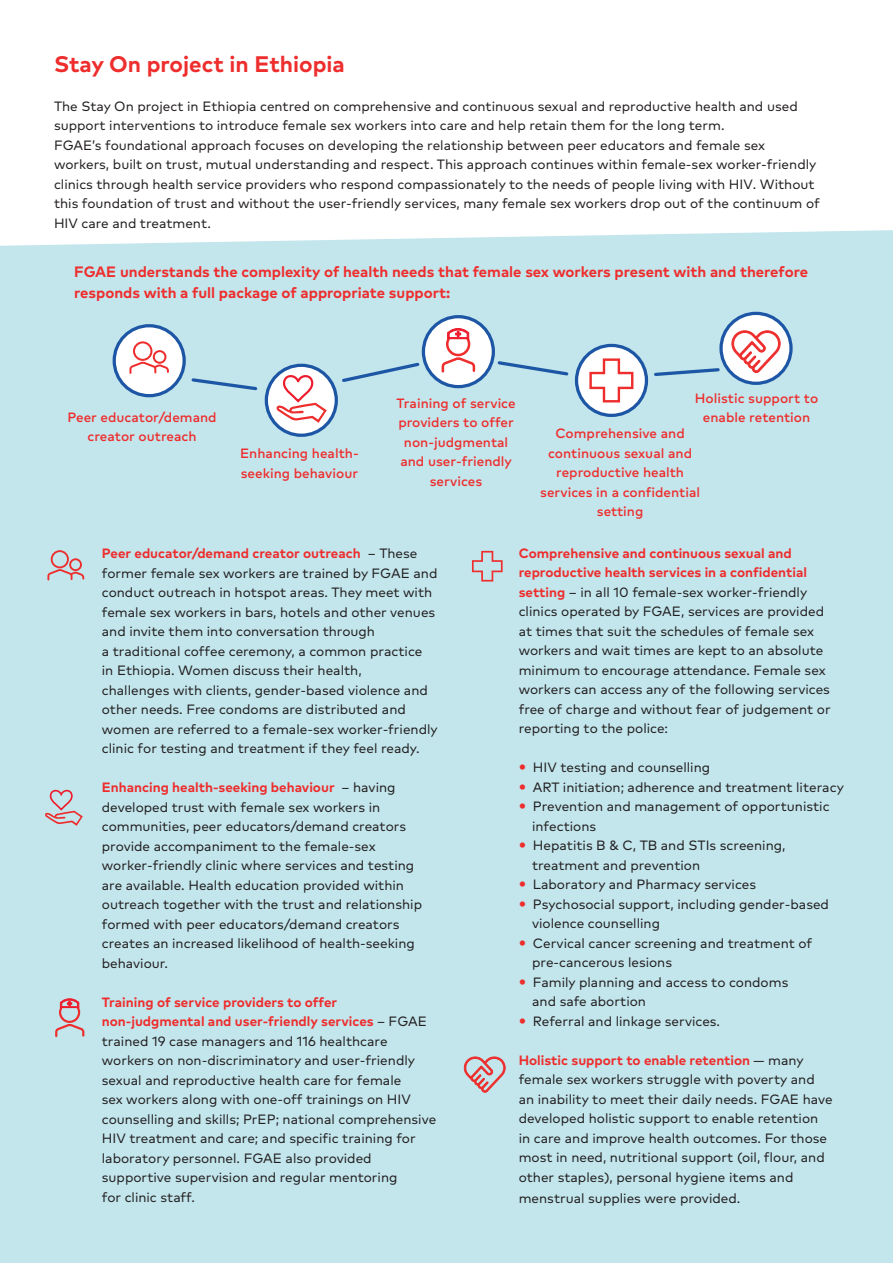
<style>
.page{position:relative;width:893px;height:1263px;background:#fff}
.page>*{position:absolute;margin:0;border:0;box-sizing:border-box;transform-origin:0 0}
.t1{font:700 22.5px "FF Mark Pro AF";color:#ee2d2d}
.t2{font:700 15px/21px "FF Mark Pro AF";color:#ee2d2d}
.t3{font:13.5px/19.5px "FF Mark Pro AF";color:#231f20}
.t4{font:500 13.5px/19.5px "FF Mark Pro AF";color:#ee2d2d;text-align:center}
.s1{font-weight:700;color:#ee2d2d}
</style>
<div class="page">
<div style="left:0;top:230px;width:893px;height:1033px;background:#c2e6ec"></div>
<svg style="left:266px;top:365px;width:70px;height:70px"></svg>
<div style="left:265px;top:364px;width:73px;height:73px;border:3px solid #1e56a6;border-radius:50%"></div>
<div style="left:114px;top:326px;width:70px;height:70px;background:#fff;border-radius:50%"></div>
<div style="left:113px;top:324px;width:73px;height:73px;border:3px solid #1e56a6;border-radius:50%"></div>
<div style="left:423px;top:317px;width:70px;height:70px;background:#fff;border-radius:50%"></div>
<div style="left:422px;top:315px;width:73px;height:73px;border:3px solid #1e56a6;border-radius:50%"></div>
<svg style="left:576px;top:345px;width:70px;height:70px"></svg>
<div style="left:575px;top:344px;width:73px;height:73px;border:3px solid #1e56a6;border-radius:50%"></div>
<svg style="left:129px;top:341px;width:40px;height:33px"></svg>
<svg style="left:189px;top:376px;width:70px;height:16px"></svg>
<svg style="left:340px;top:360px;width:82px;height:24px;background:#acd3e2"></svg>
<svg style="left:652px;top:366px;width:70px;height:12px"></svg>
<svg style="left:496px;top:359px;width:74px;height:19px"></svg>
<svg style="left:721px;top:313px;width:70px;height:70px"></svg>
<div style="left:719px;top:312px;width:74px;height:73px;border:3px solid #1e56a6;border-radius:50%"></div>
<svg style="left:276px;top:372px;width:51px;height:51px"></svg>
<svg style="left:442px;top:328px;width:33px;height:44px"></svg>
<svg style="left:731px;top:330px;width:50px;height:43px"></svg>
<svg style="left:589px;top:358px;width:44px;height:44px"></svg>
<svg style="left:47px;top:550px;width:37px;height:30px"></svg>
<svg style="left:45px;top:788px;width:38px;height:38px"></svg>
<svg style="left:55px;top:998px;width:29px;height:39px"></svg>
<svg style="left:472px;top:551px;width:31px;height:30px"></svg>
<svg style="left:463px;top:1056px;width:43px;height:37px;background:#ceb2b6"></svg>
<svg style="left:520px;top:765px;width:5px;height:5px"></svg>
<svg style="left:520px;top:784px;width:5px;height:6px"></svg>
<svg style="left:520px;top:804px;width:5px;height:5px"></svg>
<svg style="left:520px;top:843px;width:5px;height:5px"></svg>
<svg style="left:520px;top:882px;width:5px;height:5px"></svg>
<svg style="left:520px;top:901px;width:5px;height:6px"></svg>
<svg style="left:520px;top:940px;width:5px;height:6px"></svg>
<svg style="left:520px;top:979px;width:5px;height:6px"></svg>
<svg style="left:520px;top:1018px;width:5px;height:5px"></svg>
<h1 class="t1" style="left:54px;top:47px;width:292px">Stay On project in Ethiopia</h1>
<p class="t3" style="left:54px;top:95px;width:767px">The Stay On project in Ethiopia centred on comprehensive and continuous sexual and reproductive health and used support interventions to introduce female sex workers into care and help retain them for the long term.<br>FGAE’s foundational approach focuses on developing the relationship between peer educators and female sex workers, built on trust, mutual understanding and respect. This approach continues within female-sex worker-friendly clinics through health service providers who respond compassionately to the needs of people living with HIV. Without this foundation of trust and without the user-friendly services, many female sex workers drop out of the continuum of HIV care and treatment.</p>
<p class="t2" style="left:74px;top:259px;width:735px">FGAE understands the complexity of health needs that female sex workers present with and therefore responds with a full package of appropriate support:</p>
<p class="t4" style="left:67px;top:406px;width:151px">Peer educator/demand creator outreach</p>
<p class="t4" style="left:240px;top:443px;width:120px;text-align:left">Enhancing health&shy;seeking behaviour</p>
<p class="t4" style="left:396px;top:392px;width:121px">Training of service providers to offer non-judgmental and user-friendly services</p>
<p class="t4" style="left:695px;top:387px;width:125px">Holistic support to enable retention</p>
<p class="t4" style="left:540px;top:422px;width:161px">Comprehensive and continuous sexual and reproductive health services in a confidential setting</p>
<p class="t3" style="left:102px;top:542px;width:337px"><span class="s1">Peer educator/demand creator outreach</span> – These former female sex workers are trained by FGAE and conduct outreach in hotspot areas. They meet with female sex workers in bars, hotels and other venues and invite them into conversation through<br>a traditional coffee ceremony, a common practice<br>in Ethiopia. Women discuss their health,<br>challenges with clients, gender-based violence and other needs. Free condoms are distributed and women are referred to a female-sex worker-friendly clinic for testing and treatment if they feel ready.</p>
<p class="t3" style="left:102px;top:776px;width:322px"><span class="s1">Enhancing health-seeking behaviour</span> – having developed trust with female sex workers in communities, peer educators/demand creators provide accompaniment to the female-sex worker-friendly clinic where services and testing are available. Health education provided within outreach together with the trust and relationship formed with peer educators/demand creators creates an increased likelihood of health-seeking behaviour.</p>
<p class="t3" style="left:102px;top:991px;width:336px"><span class="s1">Training of service providers to offer non-judgmental and user-friendly services</span> – FGAE trained 19 case managers and 116 healthcare workers on non-discriminatory and user-friendly sexual and reproductive health care for female<br>sex workers along with one-off trainings on HIV counselling and skills; PrEP; national comprehensive HIV treatment and care; and specific training for laboratory personnel. FGAE also provided supportive supervision and regular mentoring<br>for clinic staff.</p>
<p class="t3" style="left:519px;top:542px;width:313px"><span class="s1">Comprehensive and continuous sexual and reproductive health services in a confidential setting</span> – in all 10 female-sex worker-friendly clinics operated by FGAE, services are provided at times that suit the schedules of female sex workers and wait times are kept to an absolute minimum to encourage attendance. Female sex workers can access any of the following services free of charge and without fear of judgement or reporting to the police:</p>
<p class="t3" style="left:532px;top:757px;width:313px">HIV testing and counselling<br>ART initiation; adherence and treatment literacy<br>Prevention and management of opportunistic infections<br>Hepatitis B &amp; C, TB and STIs screening, treatment and prevention<br>Laboratory and Pharmacy services<br>Psychosocial support, including gender-based violence counselling<br>Cervical cancer screening and treatment of pre-cancerous lesions<br>Family planning and access to condoms<br>and safe abortion<br>Referral and linkage services.</p>
<p class="t3" style="left:519px;top:1049px;width:315px"><span class="s1">Holistic support to enable retention</span> — many female sex workers struggle with poverty and an inability to meet their daily needs. FGAE have developed holistic support to enable retention in care and improve health outcomes. For those most in need, nutritional support (oil, flour, and other staples), personal hygiene items and</p>
<p class="t3" style="left:519px;top:1187px;width:223px">menstrual supplies were provided.</p>
</div>
